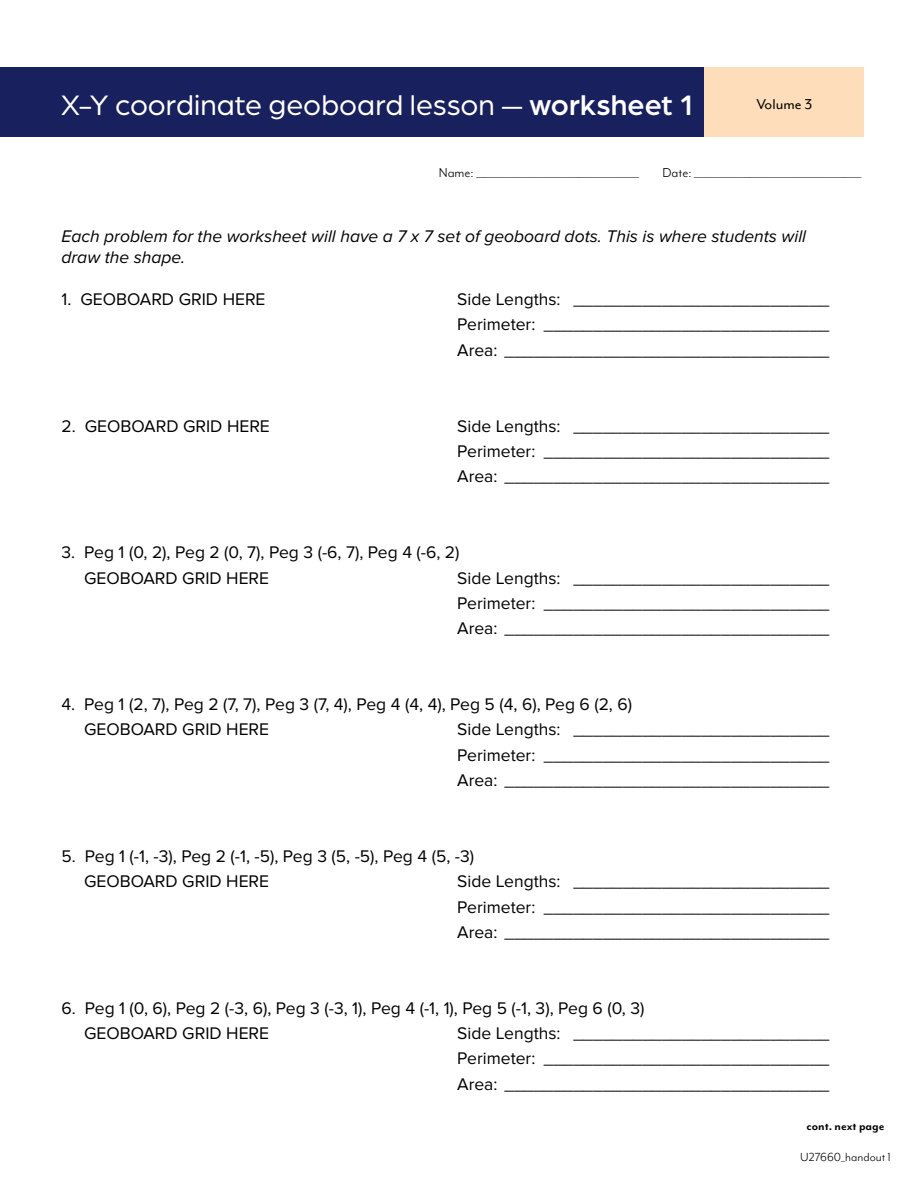
<style>
.page{position:relative;width:918px;height:1188px;background:#fff}
.page>*{position:absolute;margin:0;border:0;box-sizing:border-box;transform-origin:0 0}
.t1{font:30px "Arboria";color:#fff}
.t2{font:17.4px/25.3px "Proxima Nova";color:#000;text-align:justify}
.t3{font:italic 17.4px/21px "Proxima Nova";color:#000}
.t4{font:16.5px "Mr Eaves Mod OT";color:#000}
.t5{font:15px "Mr Eaves Mod OT";color:#000}
.t6{font:13.5px "Mr Eaves Mod OT";color:#000}
.t7{font:700 13.5px "Mr Eaves Mod OT";color:#000}
.s1{font-weight:500}
</style>
<div class="page">
<div style="left:0;top:68px;width:705px;height:69px;background:#18205d"></div>
<div style="left:705px;top:68px;width:159px;height:69px;background:#feddbb"></div>
<h1 class="t1" style="left:61px;top:85px;width:634px">X-Y coordinate geoboard lesson — <span class="s1">worksheet 1</span></h1>
<p class="t4" style="left:756px;top:96px;width:57px">Volume 3</p>
<p class="t5" style="left:439px;top:164px;width:202px">Name: ___________________________________</p>
<p class="t5" style="left:662px;top:164px;width:201px">Date: ____________________________________</p>
<p class="t3" style="left:62px;top:227px;width:746px">Each problem for the worksheet will have a 7 x 7 set of geoboard dots. This is where students will draw the shape.</p>
<p class="t2" style="left:62px;top:287px;width:206px">1. GEOBOARD GRID HERE</p>
<p class="t2" style="left:457px;top:287px;width:374px">Side Lengths: __________________________ Perimeter: _____________________________ Area: _________________________________</p>
<p class="t2" style="left:62px;top:414px;width:210px">2. GEOBOARD GRID HERE</p>
<p class="t2" style="left:457px;top:414px;width:374px">Side Lengths: __________________________ Perimeter: _____________________________ Area: _________________________________</p>
<p class="t2" style="left:84px;top:540px;width:377px;text-indent:-23px">3. Peg 1 (0, 2), Peg 2 (0, 7), Peg 3 (-6, 7), Peg 4 (-6, 2)<br>GEOBOARD GRID HERE</p>
<p class="t2" style="left:457px;top:566px;width:374px">Side Lengths: __________________________ Perimeter: _____________________________ Area: _________________________________</p>
<p class="t2" style="left:84px;top:692px;width:550px;text-indent:-23px">4. Peg 1 (2, 7), Peg 2 (7, 7), Peg 3 (7, 4), Peg 4 (4, 4), Peg 5 (4, 6), Peg 6 (2, 6)<br>GEOBOARD GRID HERE</p>
<p class="t2" style="left:457px;top:718px;width:374px">Side Lengths: __________________________ Perimeter: _____________________________ Area: _________________________________</p>
<p class="t2" style="left:84px;top:844px;width:392px;text-indent:-23px">5. Peg 1 (-1, -3), Peg 2 (-1, -5), Peg 3 (5, -5), Peg 4 (5, -3)<br>GEOBOARD GRID HERE</p>
<p class="t2" style="left:457px;top:869px;width:374px">Side Lengths: __________________________ Perimeter: _____________________________ Area: _________________________________</p>
<p class="t2" style="left:84px;top:996px;width:562px;text-indent:-23px">6. Peg 1 (0, 6), Peg 2 (-3, 6), Peg 3 (-3, 1), Peg 4 (-1, 1), Peg 5 (-1, 3), Peg 6 (0, 3)<br>GEOBOARD GRID HERE</p>
<p class="t2" style="left:457px;top:1021px;width:374px">Side Lengths: __________________________ Perimeter: _____________________________ Area: _________________________________</p>
<p class="t7" style="left:807px;top:1119px;width:79px">cont. next page</p>
<p class="t6" style="left:800px;top:1150px;width:92px">U27660_handout 1</p>
</div>
